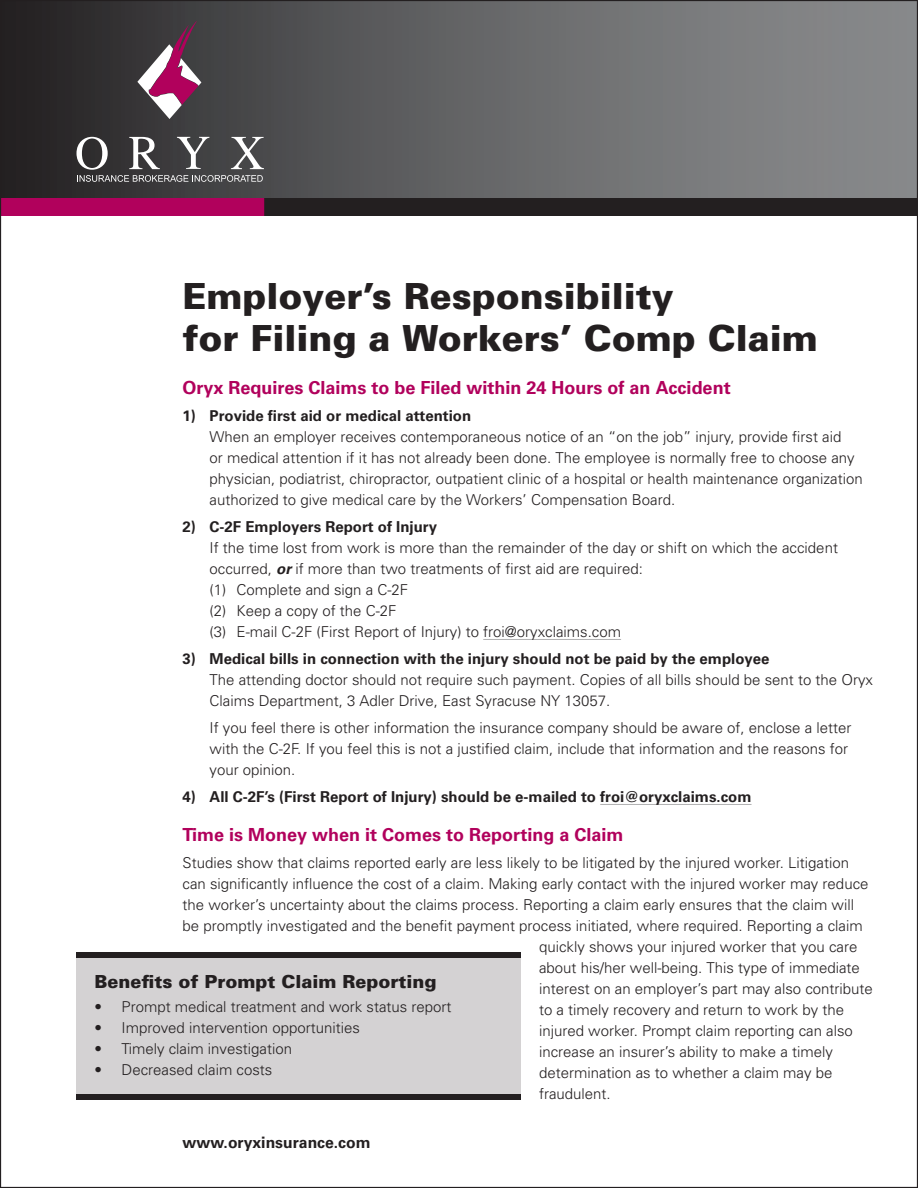
<style>
.page{position:relative;width:918px;height:1188px;background:#fff}
.page>*{position:absolute;margin:0;border:0;box-sizing:border-box;transform-origin:0 0}
.t1{font:900 36px/42px "Univers";color:#231f20}
.t2{font:700 18px "Univers";color:#b1015c}
.t3{font:900 18px "Univers";color:#231f20}
.t4{font:700 15.75px "Univers";color:#231f20}
.t5{font:300 15px/21px "Univers";color:#231f20}
.t6{font:700 15px "Univers";color:#231f20}
.s1{font-weight:700;font-style:italic}
</style>
<div class="page">
<hr style="left:483px;top:639px;width:138px;height:1px;background:#b1b1b2">
<hr style="left:600px;top:804px;width:152px;height:1px;background:#b1b1b2">
<div style="left:76px;top:953px;width:445px;height:143px;background:#d4d2d3"></div>
<div style="left:76px;top:953px;width:445px;height:5px;background:#231f20"></div>
<div style="left:76px;top:1094px;width:445px;height:5px;background:#231f20"></div>
<div style="left:0;top:0;width:918px;height:216px;background:linear-gradient(to right,#2a282a,#929496)"></div>
<div style="left:0;top:198px;width:918px;height:18px;background:#231f20"></div>
<div style="left:0;top:198px;width:264px;height:18px;background:#b1015c"></div>
<svg style="left:137px;top:21px;width:64px;height:98px"></svg>
<svg style="left:76px;top:137px;width:188px;height:45px"></svg>
<h1 class="t1" style="left:183px;top:275px;width:637px">Employer’s Responsibility<br>for Filing a Workers’ Comp Claim</h1>
<p class="t2" style="left:183px;top:377px;width:550px">Oryx Requires Claims to be Filed within 24 Hours of an Accident</p>
<p class="t6" style="left:183px;top:407px;width:290px">1) Provide first aid or medical attention</p>
<p class="t5" style="left:210px;top:426px;width:655px">When an employer receives contemporaneous notice of an “on the job” injury, provide first aid<br>or medical attention if it has not already been done. The employee is normally free to choose any physician, podiatrist, chiropractor, outpatient clinic of a hospital or health maintenance organization authorized to give medical care by the Workers’ Compensation Board.</p>
<p class="t6" style="left:183px;top:518px;width:256px">2) C-2F Employers Report of Injury</p>
<p class="t5" style="left:210px;top:537px;width:630px">If the time lost from work is more than the remainder of the day or shift on which the accident occurred, <span class="s1">or</span> if more than two treatments of first aid are required:<br>(1) Complete and sign a C-2F<br>(2) Keep a copy of the C-2F<br>(3) E-mail C-2F (First Report of Injury) to froi@oryxclaims.com</p>
<p class="t6" style="left:183px;top:650px;width:589px">3) Medical bills in connection with the injury should not be paid by the employee</p>
<p class="t5" style="left:210px;top:669px;width:665px">The attending doctor should not require such payment. Copies of all bills should be sent to the Oryx<br>Claims Department, 3 Adler Drive, East Syracuse NY 13057.</p>
<p class="t5" style="left:210px;top:717px;width:643px">If you feel there is other information the insurance company should be aware of, enclose a letter with the C-2F. If you feel this is not a justified claim, include that information and the reasons for your opinion.</p>
<p class="t6" style="left:183px;top:788px;width:571px">4) All C-2F’s (First Report of Injury) should be e-mailed to froi@oryxclaims.com</p>
<p class="t2" style="left:183px;top:824px;width:442px">Time is Money when it Comes to Reporting a Claim</p>
<p class="t5" style="left:183px;top:852px;width:668px">Studies show that claims reported early are less likely to be litigated by the injured worker. Litigation</p>
<p class="t5" style="left:183px;top:873px;width:687px">can significantly influence the cost of a claim. Making early contact with the injured worker may reduce</p>
<p class="t5" style="left:183px;top:894px;width:673px">the worker’s uncertainty about the claims process. Reporting a claim early ensures that the claim will</p>
<p class="t5" style="left:183px;top:915px;width:682px">be promptly investigated and the benefit payment process initiated, where required. Reporting a claim</p>
<p class="t5" style="left:539px;top:936px;width:320px">quickly shows your injured worker that you care</p>
<p class="t5" style="left:539px;top:957px;width:322px">about his/her well-being. This type of immediate</p>
<p class="t5" style="left:539px;top:978px;width:335px">interest on an employer’s part may also contribute</p>
<p class="t5" style="left:539px;top:999px;width:307px">to a timely recovery and return to work by the</p>
<p class="t5" style="left:539px;top:1020px;width:315px">injured worker. Prompt claim reporting can also</p>
<p class="t5" style="left:539px;top:1041px;width:295px">increase an insurer’s ability to make a timely</p>
<p class="t5" style="left:539px;top:1062px;width:295px">determination as to whether a claim may be</p>
<p class="t5" style="left:539px;top:1083px;width:73px">fraudulent.</p>
<p class="t3" style="left:95px;top:970px;width:343px">Benefits of Prompt Claim Reporting</p>
<p class="t5" style="left:95px;top:996px;width:359px">• Prompt medical treatment and work status report</p>
<p class="t5" style="left:95px;top:1017px;width:267px">• Improved intervention opportunities</p>
<p class="t5" style="left:95px;top:1038px;width:199px">• Timely claim investigation</p>
<p class="t5" style="left:95px;top:1059px;width:179px">• Decreased claim costs</p>
<p class="t4" style="left:183px;top:1133px;width:190px">www.oryxinsurance.com</p>
</div>
